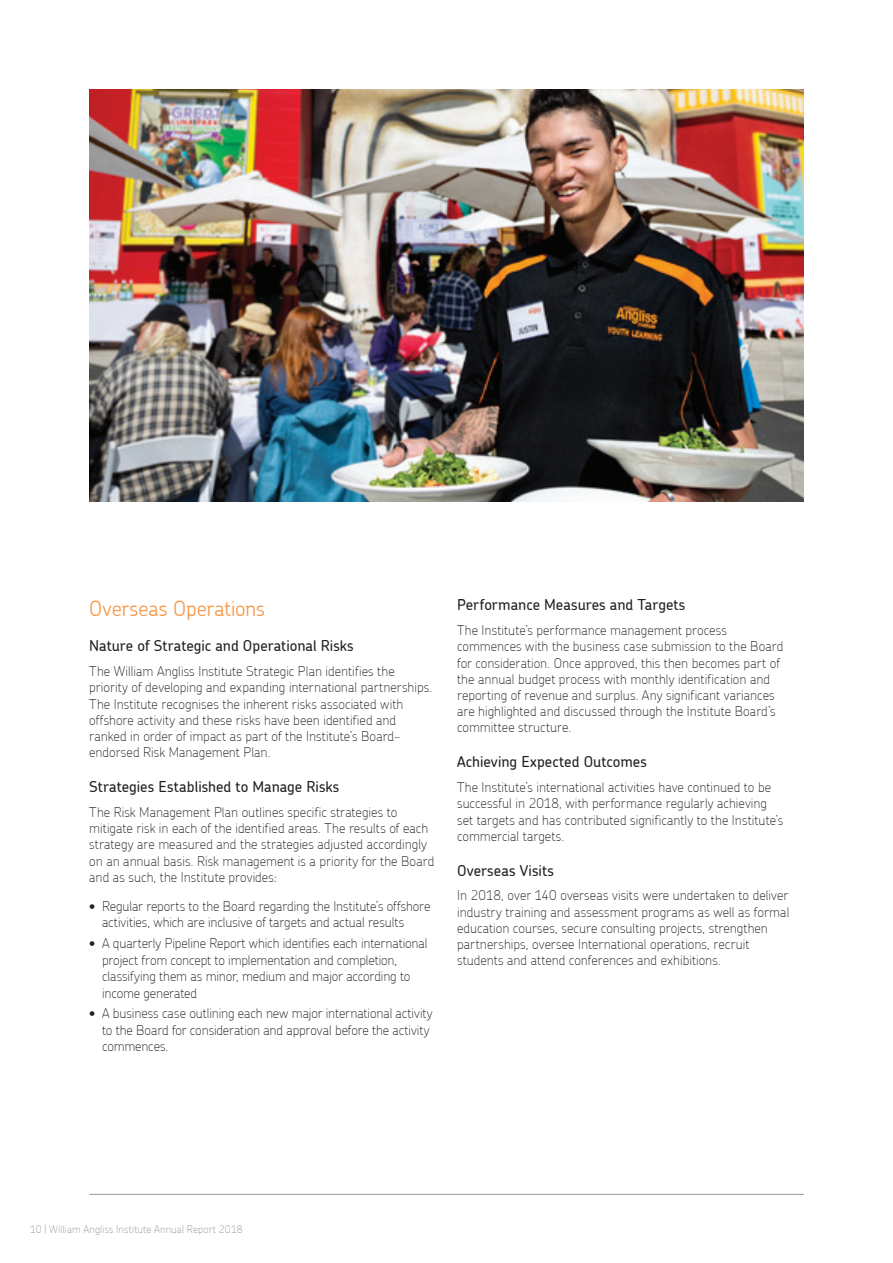
<style>
.page{position:relative;width:893px;height:1263px;background:#fff}
.page>*{position:absolute;margin:0;border:0;box-sizing:border-box;transform-origin:0 0}
.t1{font:300 21px "Chevin";letter-spacing:-.01em;color:#f79747}
.t2{font:500 15px "Chevin";color:#231f20}
.t3{font:100 13.5px/16.2px "Chevin";color:#231f20}
.t4{font:100 10.5px "Chevin";letter-spacing:.015em;color:#939598}
</style>
<div class="page">
<hr style="left:89px;top:1194px;width:715px;height:1px;background:#939598">
<img style="left:89px;top:89px;width:715px;height:413px">
<h1 class="t1" style="left:89px;top:595px;width:177px">Overseas Operations</h1>
<p class="t2" style="left:89px;top:636px;width:266px">Nature of Strategic and Operational Risks</p>
<p class="t3" style="left:89px;top:663px;width:344px">The William Angliss Institute Strategic Plan identifies the priority of developing and expanding international partnerships.<br>The Institute recognises the inherent risks associated with offshore activity and these risks have been identified and ranked in order of impact as part of the Institute’s Board– endorsed Risk Management Plan.</p>
<p class="t2" style="left:89px;top:777px;width:252px">Strategies Established to Manage Risks</p>
<p class="t3" style="left:89px;top:804px;width:347px">The Risk Management Plan outlines specific strategies to mitigate risk in each of the identified areas. The results of each strategy are measured and the strategies adjusted accordingly on an annual basis. Risk management is a priority for the Board and as such, the Institute provides:</p>
<p class="t3" style="left:102px;top:898px;width:330px;text-indent:-13px">• Regular reports to the Board regarding the Institute’s offshore activities, which are inclusive of targets and actual results</p>
<p class="t3" style="left:102px;top:935px;width:327px;text-indent:-13px">• A quarterly Pipeline Report which identifies each international project from concept to implementation and completion, classifying them as minor, medium and major according to income generated</p>
<p class="t3" style="left:102px;top:1005px;width:332px;text-indent:-13px">• A business case outlining each new major international activity to the Board for consideration and approval before the activity commences.</p>
<p class="t2" style="left:457px;top:595px;width:230px">Performance Measures and Targets</p>
<p class="t3" style="left:457px;top:622px;width:328px">The Institute’s performance management process commences with the business case submission to the Board for consideration. Once approved, this then becomes part of the annual budget process with monthly identification and reporting of revenue and surplus. Any significant variances are highlighted and discussed through the Institute Board’s committee structure.</p>
<p class="t2" style="left:457px;top:752px;width:191px">Achieving Expected Outcomes</p>
<p class="t3" style="left:457px;top:779px;width:328px">The Institute’s international activities have continued to be successful in 2018, with performance regularly achieving set targets and has contributed significantly to the Institute’s commercial targets.</p>
<p class="t2" style="left:457px;top:860px;width:98px">Overseas Visits</p>
<p class="t3" style="left:457px;top:887px;width:334px">In 2018, over 140 overseas visits were undertaken to deliver industry training and assessment programs as well as formal education courses, secure consulting projects, strengthen partnerships, oversee International operations, recruit students and attend conferences and exhibitions.</p>
<p class="t4" style="left:30px;top:1222px;width:214px">10 | William Angliss Institute Annual Report 2018</p>
</div>
